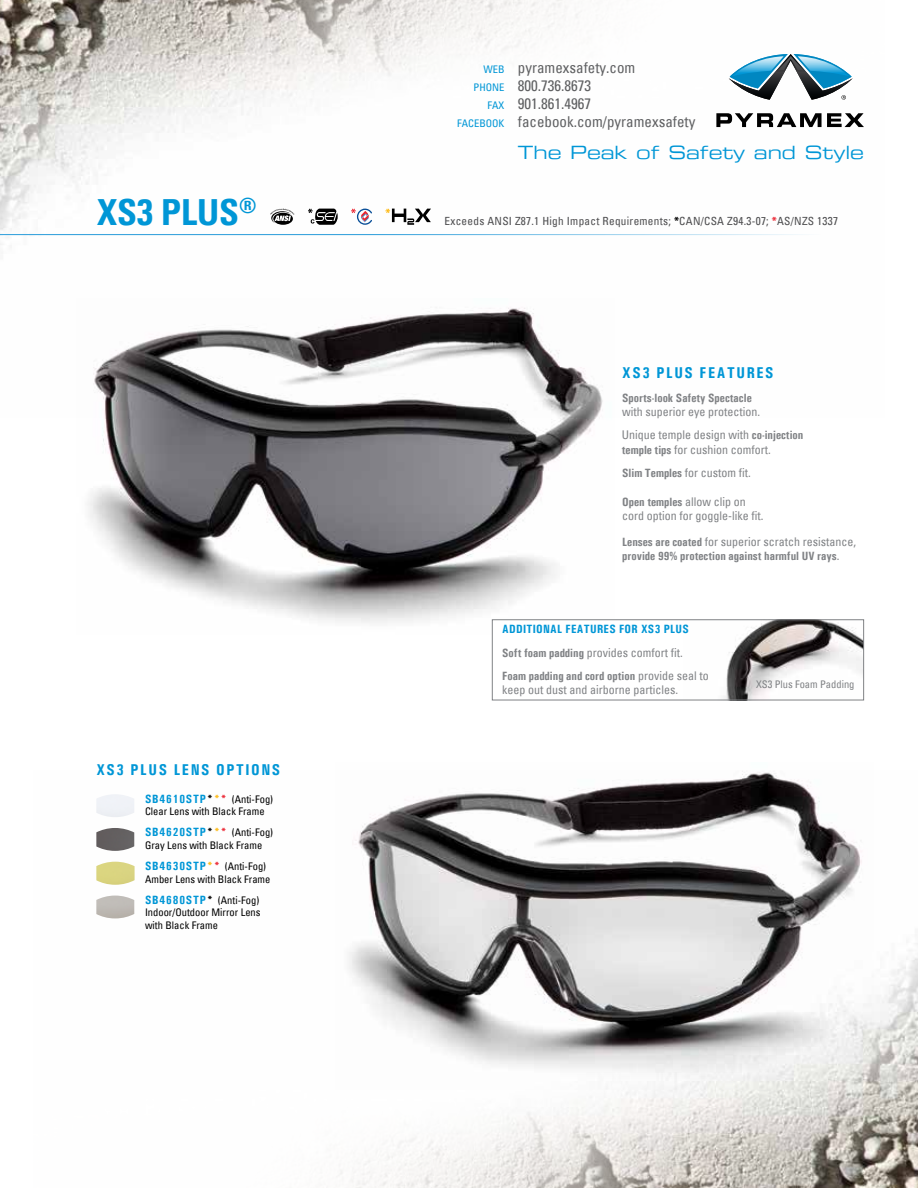
<style>
.page{position:relative;width:918px;height:1188px;background:#fff}
.page>*{position:absolute;margin:0;border:0;box-sizing:border-box;transform-origin:0 0}
.t1{font:700 condensed 36px "Univers";color:#0096d6}
.t2{font:18px "Eurostile Extended Two";color:#0096d6}
.t3{font:700 condensed 15.6px "Univers";letter-spacing:.1em;color:#0096d6}
.t4{font:condensed 15px "Univers";color:#5f6062}
.t5{font:condensed 12px/14.1px "Univers";color:#808285}
.t6{font:700 condensed 12px/23.1px "Univers";color:#808285}
.t7{font:700 condensed 12px "Univers";letter-spacing:.025em;color:#0096d6}
.t8{font:condensed 11.25px "Univers";letter-spacing:.025em;color:#4d4d4f}
.t9{font:condensed 10.5px/12.6px "Univers";color:#000}
.t10{font:condensed 10.5px "Univers";color:#808285}
.s1{font-weight:700;font-size:12px;color:#0096d6}
.s2{font-weight:700;font-size:12px}
.s3{font-weight:700;font-size:12px;color:#fdb913}
.s4{font-weight:700;font-size:12px;color:#eb2532}
.s5{font-size:10.5px;color:#0096d6}
.s6{font-weight:700;color:#000}
.s7{font-weight:700;color:#eb2532}
.s8{font-weight:700}
.s9{font-weight:400}
</style>
<div class="page">
<img style="left:0;top:0;width:864px;height:245px">
<img style="left:110px;top:832px;width:808px;height:356px">
<svg style="left:716px;top:113px;width:148px;height:14px"></svg>
<svg style="left:729px;top:54px;width:124px;height:46px"></svg>
<hr style="left:0;top:234px;width:820px;height:1px;background:#3da5dd">
<svg style="left:273px;top:213px;width:20px;height:12px"></svg>
<svg style="left:270px;top:209px;width:25px;height:14px"></svg>
<svg style="left:386px;top:209px;width:45px;height:16px"></svg>
<svg style="left:308px;top:209px;width:30px;height:16px"></svg>
<svg style="left:351px;top:209px;width:21px;height:16px"></svg>
<img style="left:87px;top:308px;width:516px;height:326px">
<div style="left:492px;top:620px;width:372px;height:80px;background:#fff"></div>
<img style="left:723px;top:621px;width:139px;height:77px">
<div style="left:492px;top:619px;width:372px;height:81px;border:1px solid #808285"></div>
<img style="left:336px;top:771px;width:537px;height:319px">
<img style="left:96px;top:828px;width:38px;height:23px">
<img style="left:96px;top:862px;width:39px;height:23px">
<img style="left:96px;top:896px;width:38px;height:22px">
<h1 class="t1" style="left:97px;top:190px;width:161px">XS3 PLUS<sup>®</sup></h1>
<h3 class="t3" style="left:96px;top:760px;width:185px">XS3 PLUS LENS OPTIONS</h3>
<p class="t9" style="left:145px;top:792px;width:130px"><span class="s1">SB4610STP</span><span class="s2">*</span><span class="s3">*</span><span class="s4">*</span> (Anti-Fog)<br>Clear Lens with Black Frame</p>
<p class="t9" style="left:145px;top:826px;width:130px"><span class="s1">SB4620STP</span><span class="s2">*</span><span class="s3">*</span><span class="s4">*</span> (Anti-Fog)<br>Gray Lens with Black Frame</p>
<p class="t9" style="left:145px;top:860px;width:127px"><span class="s1">SB4630STP</span><span class="s3">*</span><span class="s4">*</span> (Anti-Fog)<br>Amber Lens with Black Frame</p>
<p class="t9" style="left:145px;top:894px;width:117px;text-align:justify"><span class="s1">SB4680STP</span><span class="s2">*</span> (Anti-Fog)<br>Indoor/Outdoor Mirror Lens with Black Frame</p>
<p class="t4" style="left:483px;top:58px;width:153px"><span class="s5">WEB</span> pyramexsafety.com</p>
<p class="t4" style="left:474px;top:76px;width:119px"><span class="s5">PHONE</span> 800.736.8673</p>
<p class="t4" style="left:488px;top:94px;width:105px"><span class="s5">FAX</span> 901.861.4967</p>
<p class="t4" style="left:457px;top:112px;width:240px"><span class="s5">FACEBOOK</span> facebook.com/pyramexsafety</p>
<h2 class="t2" style="left:518px;top:140px;width:348px">The Peak of Safety and Style</h2>
<p class="t8" style="left:445px;top:213px;width:395px">Exceeds ANSI Z87.1 High Impact Requirements; <span class="s6">*</span>CAN/CSA Z94.3-07; <span class="s7">*</span>AS/NZS 1337</p>
<h3 class="t3" style="left:622px;top:364px;width:153px">XS3 PLUS FEATURES</h3>
<p class="t6" style="left:622px;top:387px;width:131px">Sports-look Safety Spectacle</p>
<p class="t5" style="left:622px;top:405px;width:139px">with superior eye protection.</p>
<p class="t5" style="left:622px;top:428px;width:183px">Unique temple design with <span class="s8">co-injection temple tips</span> for cushion comfort.</p>
<p class="t5" style="left:622px;top:465px;width:130px"><span class="s8">Slim Temples</span> for custom fit.</p>
<p class="t5" style="left:622px;top:495px;width:143px"><span class="s8">Open temples</span> allow clip on cord option for goggle-like fit.</p>
<p class="t6" style="left:622px;top:535px;width:235px;line-height:14.1px">Lenses are coated <span class="s9">for superior scratch resistance, </span>provide 99% protection against harmful UV rays<span class="s9">.</span></p>
<p class="t7" style="left:502px;top:622px;width:188px">ADDITIONAL FEATURES FOR XS3 PLUS</p>
<p class="t6" style="left:502px;top:641px;width:208px">Soft foam padding <span class="s9">provides comfort fit.<br></span>Foam padding and cord option <span class="s9">provide seal to</span></p>
<p class="t5" style="left:502px;top:682px;width:177px">keep out dust and airborne particles.</p>
<p class="t10" style="left:756px;top:678px;width:100px">XS3 Plus Foam Padding</p>
</div>
